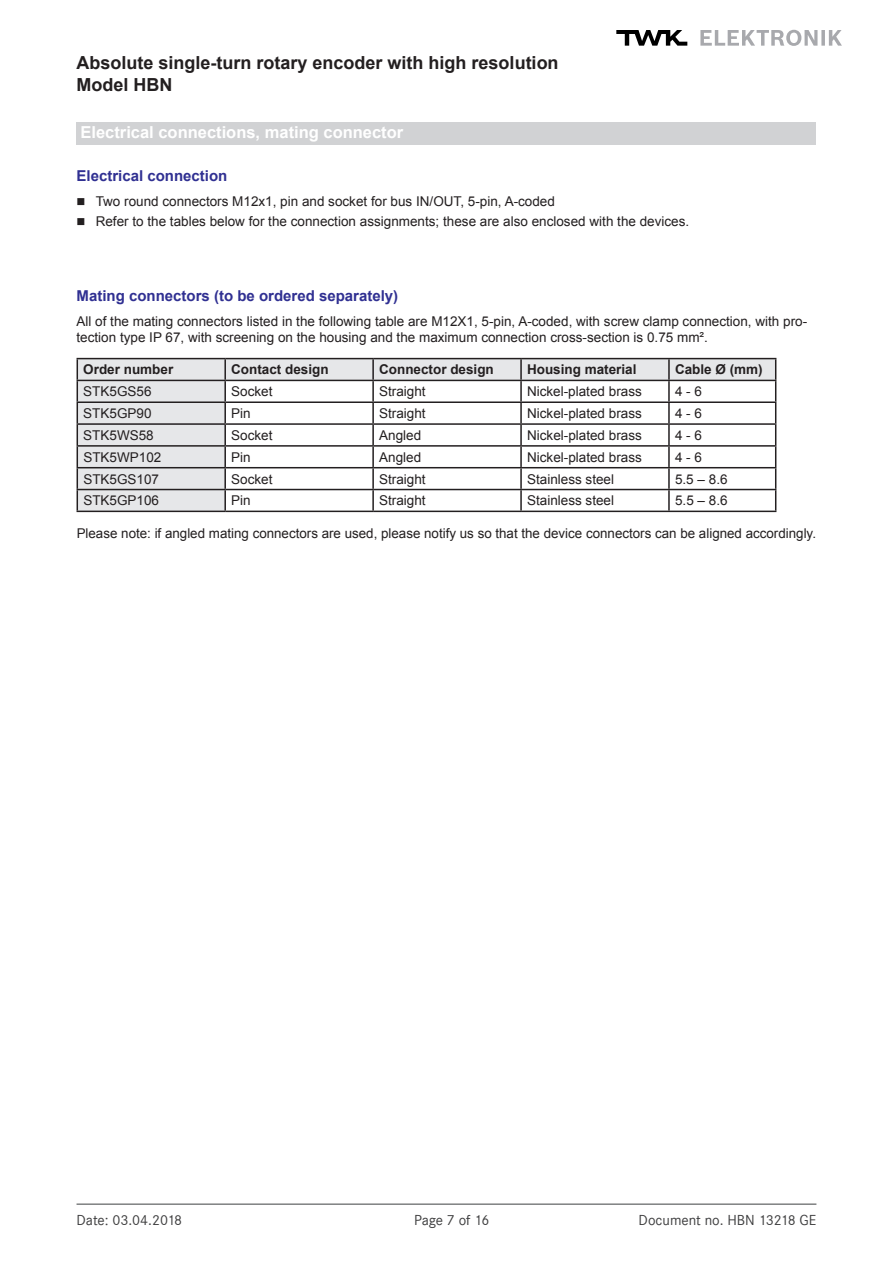
<style>
.page{position:relative;width:893px;height:1263px;background:#fff}
.page>*{position:absolute;margin:0;border:0;box-sizing:border-box;transform-origin:0 0}
.t1{font:700 18px/21.6px "Arial";color:#231f20}
.t2{font:700 16.5px "Arial";color:#fff}
.t3{font:700 15px "Arial";color:#303092}
.t4{font:15px "Corporate S";color:#3e3e3f}
.t5{font:13.5px/16.2px "Arial";color:#231f20}
.t6{font:700 13.5px "Arial";color:#231f20}
</style>
<div class="page">
<hr style="left:77px;top:1203px;width:739px;height:2px;background:#7e8081">
<svg style="left:616px;top:30px;width:71px;height:16px"></svg>
<svg style="left:700px;top:30px;width:142px;height:16px"></svg>
<div style="left:76px;top:122px;width:740px;height:23px;background:#d1d2d4"></div>
<svg style="left:78px;top:359px;width:697px;height:152px"></svg>
<hr style="left:77px;top:358px;width:148px;height:1px;background:#231f20">
<hr style="left:225px;top:358px;width:148px;height:1px;background:#231f20">
<hr style="left:224px;top:359px;width:2px;height:21px;background:#231f20">
<hr style="left:373px;top:358px;width:148px;height:1px;background:#231f20">
<hr style="left:372px;top:359px;width:2px;height:21px;background:#231f20">
<hr style="left:521px;top:358px;width:148px;height:1px;background:#231f20">
<hr style="left:520px;top:359px;width:2px;height:21px;background:#231f20">
<hr style="left:669px;top:358px;width:107px;height:1px;background:#231f20">
<hr style="left:668px;top:359px;width:2px;height:21px;background:#231f20">
<hr style="left:77px;top:380px;width:148px;height:1px;background:#231f20">
<hr style="left:225px;top:380px;width:148px;height:1px;background:#231f20">
<hr style="left:224px;top:381px;width:2px;height:20px;background:#231f20">
<hr style="left:373px;top:380px;width:148px;height:1px;background:#231f20">
<hr style="left:372px;top:381px;width:2px;height:20px;background:#231f20">
<hr style="left:521px;top:380px;width:148px;height:1px;background:#231f20">
<hr style="left:520px;top:381px;width:2px;height:20px;background:#231f20">
<hr style="left:669px;top:380px;width:107px;height:1px;background:#231f20">
<hr style="left:668px;top:381px;width:2px;height:20px;background:#231f20">
<hr style="left:77px;top:401px;width:148px;height:2px;background:#231f20">
<hr style="left:225px;top:401px;width:148px;height:2px;background:#231f20">
<hr style="left:224px;top:403px;width:2px;height:20px;background:#231f20">
<hr style="left:373px;top:401px;width:148px;height:2px;background:#231f20">
<hr style="left:372px;top:403px;width:2px;height:20px;background:#231f20">
<hr style="left:521px;top:401px;width:148px;height:2px;background:#231f20">
<hr style="left:520px;top:403px;width:2px;height:20px;background:#231f20">
<hr style="left:669px;top:401px;width:107px;height:2px;background:#231f20">
<hr style="left:668px;top:403px;width:2px;height:20px;background:#231f20">
<hr style="left:77px;top:423px;width:148px;height:2px;background:#231f20">
<hr style="left:225px;top:423px;width:148px;height:2px;background:#231f20">
<hr style="left:224px;top:425px;width:2px;height:20px;background:#231f20">
<hr style="left:373px;top:423px;width:148px;height:2px;background:#231f20">
<hr style="left:372px;top:425px;width:2px;height:20px;background:#231f20">
<hr style="left:521px;top:423px;width:148px;height:2px;background:#231f20">
<hr style="left:520px;top:425px;width:2px;height:20px;background:#231f20">
<hr style="left:669px;top:423px;width:107px;height:2px;background:#231f20">
<hr style="left:668px;top:425px;width:2px;height:20px;background:#231f20">
<hr style="left:77px;top:445px;width:148px;height:2px;background:#231f20">
<hr style="left:225px;top:445px;width:148px;height:2px;background:#231f20">
<hr style="left:224px;top:447px;width:2px;height:20px;background:#231f20">
<hr style="left:373px;top:445px;width:148px;height:2px;background:#231f20">
<hr style="left:372px;top:447px;width:2px;height:20px;background:#231f20">
<hr style="left:521px;top:445px;width:148px;height:2px;background:#231f20">
<hr style="left:520px;top:447px;width:2px;height:20px;background:#231f20">
<hr style="left:669px;top:445px;width:107px;height:2px;background:#231f20">
<hr style="left:668px;top:447px;width:2px;height:20px;background:#231f20">
<hr style="left:77px;top:467px;width:148px;height:1px;background:#231f20">
<hr style="left:225px;top:467px;width:148px;height:1px;background:#231f20">
<hr style="left:224px;top:468px;width:2px;height:21px;background:#231f20">
<hr style="left:373px;top:467px;width:148px;height:1px;background:#231f20">
<hr style="left:372px;top:468px;width:2px;height:21px;background:#231f20">
<hr style="left:521px;top:467px;width:148px;height:1px;background:#231f20">
<hr style="left:520px;top:468px;width:2px;height:21px;background:#231f20">
<hr style="left:669px;top:467px;width:107px;height:1px;background:#231f20">
<hr style="left:668px;top:468px;width:2px;height:21px;background:#231f20">
<hr style="left:77px;top:489px;width:148px;height:1px;background:#231f20">
<svg style="left:77px;top:359px;width:1px;height:152px"></svg>
<hr style="left:225px;top:489px;width:148px;height:1px;background:#231f20">
<hr style="left:224px;top:490px;width:2px;height:21px;background:#231f20">
<hr style="left:373px;top:489px;width:148px;height:1px;background:#231f20">
<hr style="left:372px;top:490px;width:2px;height:21px;background:#231f20">
<hr style="left:521px;top:489px;width:148px;height:1px;background:#231f20">
<hr style="left:520px;top:490px;width:2px;height:21px;background:#231f20">
<hr style="left:669px;top:489px;width:107px;height:1px;background:#231f20">
<hr style="left:668px;top:490px;width:2px;height:21px;background:#231f20">
<svg style="left:775px;top:359px;width:1px;height:152px"></svg>
<hr style="left:77px;top:511px;width:148px;height:1px;background:#231f20">
<hr style="left:225px;top:511px;width:148px;height:1px;background:#231f20">
<hr style="left:373px;top:511px;width:148px;height:1px;background:#231f20">
<hr style="left:521px;top:511px;width:148px;height:1px;background:#231f20">
<hr style="left:669px;top:511px;width:107px;height:1px;background:#231f20">
<h1 class="t1" style="left:77px;top:53px;width:484px">Absolute single-turn rotary encoder with high resolution<br>Model HBN</h1>
<p class="t2" style="left:80px;top:121px;width:324px">Electrical connections, mating connector</p>
<p class="t3" style="left:77px;top:166px;width:152px">Electrical connection</p>
<p class="t5" style="left:77px;top:193px;width:480px">■ Two round connectors M12x1, pin and socket for bus IN/OUT, 5-pin, A-coded</p>
<p class="t5" style="left:77px;top:213px;width:614px">■ Refer to the tables below for the connection assignments; these are also enclosed with the devices.</p>
<p class="t3" style="left:77px;top:286px;width:323px">Mating connectors (to be ordered separately)</p>
<p class="t5" style="left:77px;top:313px;width:732px">All of the mating connectors listed in the following table are M12X1, 5-pin, A-coded, with screw clamp connection, with pro&shy;tection type IP 67, with screening on the housing and the maximum connection cross-section is 0.75 mm².</p>
<p class="t6" style="left:83px;top:361px;width:91px">Order number</p>
<p class="t6" style="left:231px;top:361px;width:99px">Contact design</p>
<p class="t6" style="left:379px;top:361px;width:116px">Connector design</p>
<p class="t6" style="left:527px;top:361px;width:111px">Housing material</p>
<p class="t6" style="left:675px;top:361px;width:89px">Cable Ø (mm)</p>
<p class="t5" style="left:83px;top:383px;width:70px">STK5GS56</p>
<p class="t5" style="left:231px;top:383px;width:43px">Socket</p>
<p class="t5" style="left:379px;top:383px;width:48px">Straight</p>
<p class="t5" style="left:527px;top:383px;width:116px">Nickel-plated brass</p>
<p class="t5" style="left:675px;top:383px;width:29px">4 - 6</p>
<p class="t5" style="left:83px;top:405px;width:70px">STK5GP90</p>
<p class="t5" style="left:231px;top:405px;width:21px">Pin</p>
<p class="t5" style="left:379px;top:405px;width:48px">Straight</p>
<p class="t5" style="left:527px;top:405px;width:116px">Nickel-plated brass</p>
<p class="t5" style="left:675px;top:405px;width:29px">4 - 6</p>
<p class="t5" style="left:83px;top:427px;width:72px">STK5WS58</p>
<p class="t5" style="left:231px;top:427px;width:43px">Socket</p>
<p class="t5" style="left:379px;top:427px;width:44px">Angled</p>
<p class="t5" style="left:527px;top:427px;width:116px">Nickel-plated brass</p>
<p class="t5" style="left:675px;top:427px;width:29px">4 - 6</p>
<p class="t5" style="left:83px;top:449px;width:79px">STK5WP102</p>
<p class="t5" style="left:231px;top:449px;width:21px">Pin</p>
<p class="t5" style="left:379px;top:449px;width:44px">Angled</p>
<p class="t5" style="left:527px;top:449px;width:116px">Nickel-plated brass</p>
<p class="t5" style="left:675px;top:449px;width:29px">4 - 6</p>
<p class="t5" style="left:83px;top:471px;width:77px">STK5GS107</p>
<p class="t5" style="left:231px;top:471px;width:43px">Socket</p>
<p class="t5" style="left:379px;top:471px;width:48px">Straight</p>
<p class="t5" style="left:527px;top:471px;width:88px">Stainless steel</p>
<p class="t5" style="left:675px;top:471px;width:54px">5.5 – 8.6</p>
<p class="t5" style="left:83px;top:493px;width:77px">STK5GP106</p>
<p class="t5" style="left:231px;top:493px;width:21px">Pin</p>
<p class="t5" style="left:379px;top:493px;width:48px">Straight</p>
<p class="t5" style="left:527px;top:493px;width:88px">Stainless steel</p>
<p class="t5" style="left:675px;top:493px;width:54px">5.5 – 8.6</p>
<p class="t5" style="left:77px;top:525px;width:741px">Please note: if angled mating connectors are used, please notify us so that the device connectors can be aligned accordingly.</p>
<p class="t4" style="left:77px;top:1211px;width:107px">Date: 03.04.2018</p>
<p class="t4" style="left:414px;top:1211px;width:77px">Page 7 of 16</p>
<p class="t4" style="left:639px;top:1211px;width:179px">Document no. HBN 13218 GE</p>
</div>
